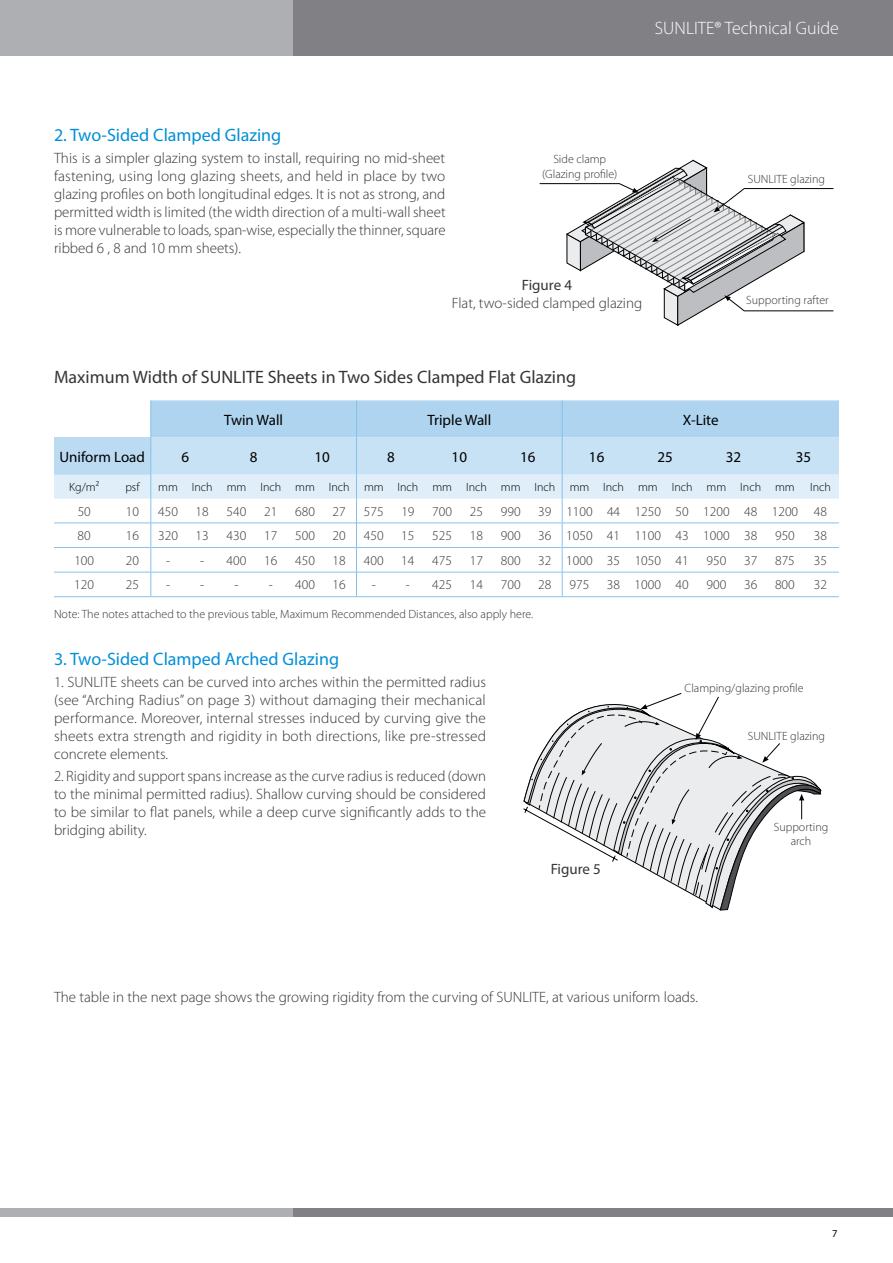
<style>
.page{position:relative;width:893px;height:1263px;background:#fff}
.page>*{position:absolute;margin:0;border:0;box-sizing:border-box;transform-origin:0 0}
.t1{font:18px "Myriad Pro";color:#008fd7}
.t2{font:18px "Myriad Pro";color:#373437}
.t3{font:300 18px "Myriad Pro";color:#fff}
.t4{font:300 15px/18px "Myriad Pro";color:#373437;text-align:justify}
.t5{font:15px "Myriad Pro";color:#000}
.t6{font:15px "Myriad Pro";color:#373437}
.t7{font:300 13.5px "Myriad Pro";color:#373437}
.t8{font:300 12px/14.4px "Myriad Pro";color:#373437;text-align:center}
.t9{font:300 12px "Myriad Pro";color:#000}
.t10{font:10.5px "Myriad Pro";color:#000}
</style>
<div class="page">
<div style="left:293px;top:0;width:600px;height:55px;background:#818084"></div>
<div style="left:0;top:0;width:293px;height:55px;background:#aeafb2"></div>
<div style="left:293px;top:1208px;width:600px;height:8px;background:#818084"></div>
<div style="left:0;top:1208px;width:293px;height:8px;background:#aeafb2"></div>
<hr style="left:54px;top:596px;width:60px;height:1px;background:#85c1ea">
<hr style="left:114px;top:596px;width:37px;height:1px;background:#85c1ea">
<hr style="left:151px;top:596px;width:34px;height:1px;background:#85c1ea">
<hr style="left:185px;top:596px;width:34px;height:1px;background:#85c1ea">
<hr style="left:219px;top:596px;width:35px;height:1px;background:#85c1ea">
<hr style="left:254px;top:596px;width:34px;height:1px;background:#85c1ea">
<hr style="left:288px;top:596px;width:34px;height:1px;background:#85c1ea">
<hr style="left:322px;top:596px;width:34px;height:1px;background:#85c1ea">
<hr style="left:356px;top:596px;width:35px;height:1px;background:#85c1ea">
<hr style="left:391px;top:596px;width:34px;height:1px;background:#85c1ea">
<hr style="left:425px;top:596px;width:34px;height:1px;background:#85c1ea">
<hr style="left:459px;top:596px;width:35px;height:1px;background:#85c1ea">
<hr style="left:494px;top:596px;width:34px;height:1px;background:#85c1ea">
<hr style="left:528px;top:596px;width:34px;height:1px;background:#85c1ea">
<hr style="left:562px;top:596px;width:34px;height:1px;background:#85c1ea">
<hr style="left:596px;top:596px;width:35px;height:1px;background:#85c1ea">
<hr style="left:631px;top:596px;width:34px;height:1px;background:#85c1ea">
<hr style="left:665px;top:596px;width:34px;height:1px;background:#85c1ea">
<hr style="left:699px;top:596px;width:35px;height:1px;background:#85c1ea">
<hr style="left:734px;top:596px;width:34px;height:1px;background:#85c1ea">
<hr style="left:768px;top:596px;width:34px;height:1px;background:#85c1ea">
<hr style="left:802px;top:596px;width:37px;height:1px;background:#85c1ea">
<svg style="left:54px;top:400px;width:785px;height:196px"></svg>
<svg style="left:539px;top:160px;width:295px;height:166px"></svg>
<svg style="left:523px;top:693px;width:299px;height:217px"></svg>
<p class="t3" style="left:655px;top:18px;width:186px">SUNLITE® Technical Guide</p>
<p class="t1" style="left:54px;top:124px;width:229px">2. Two-Sided Clamped Glazing</p>
<p class="t4" style="left:54px;top:150px;width:393px">This is a simpler glazing system to install, requiring no mid-sheet fastening, using long glazing sheets, and held in place by two glazing profiles on both longitudinal edges. It is not as strong, and permitted width is limited (the width direction of a multi-wall sheet is more vulnerable to loads, span-wise, especially the thinner, square ribbed 6 , 8 and 10 mm sheets).</p>
<p class="t8" style="left:542px;top:152px;width:77px">Side clamp (Glazing profile)</p>
<p class="t6" style="left:522px;top:276px;width:52px">Figure 4</p>
<p class="t4" style="left:452px;top:294px;width:192px">Flat, two-sided clamped glazing</p>
<p class="t8" style="left:748px;top:172px;width:79px">SUNLITE glazing</p>
<p class="t8" style="left:746px;top:293px;width:84px">Supporting rafter</p>
<p class="t2" style="left:54px;top:366px;width:524px">Maximum Width of SUNLITE Sheets in Two Sides Clamped Flat Glazing</p>
<p class="t5" style="left:224px;top:410px;width:60px">Twin Wall</p>
<p class="t5" style="left:427px;top:410px;width:65px">Triple Wall</p>
<p class="t5" style="left:683px;top:410px;width:37px">X-Lite</p>
<p class="t5" style="left:60px;top:447px;width:87px">Uniform Load</p>
<p class="t5" style="left:181px;top:447px;width:9px">6</p>
<p class="t5" style="left:250px;top:447px;width:9px">8</p>
<p class="t5" style="left:314px;top:447px;width:17px">10</p>
<p class="t5" style="left:387px;top:447px;width:9px">8</p>
<p class="t5" style="left:452px;top:447px;width:17px">10</p>
<p class="t5" style="left:520px;top:447px;width:17px">16</p>
<p class="t5" style="left:589px;top:447px;width:17px">16</p>
<p class="t5" style="left:657px;top:447px;width:17px">25</p>
<p class="t5" style="left:726px;top:447px;width:17px">32</p>
<p class="t5" style="left:796px;top:447px;width:17px">35</p>
<p class="t9" style="left:69px;top:481px;width:31px">Kg/m²</p>
<p class="t9" style="left:125px;top:481px;width:16px">psf</p>
<p class="t9" style="left:158px;top:481px;width:638px">mm Inch mm Inch mm Inch mm Inch mm Inch mm Inch mm Inch mm Inch mm Inch mm</p>
<p class="t9" style="left:810px;top:481px;width:22px">Inch</p>
<p class="t7" style="left:78px;top:504px;width:15px">50</p>
<p class="t7" style="left:126px;top:504px;width:15px">10</p>
<p class="t7" style="left:158px;top:504px;width:21px">450</p>
<p class="t7" style="left:196px;top:504px;width:15px">18</p>
<p class="t7" style="left:227px;top:504px;width:21px">540</p>
<p class="t7" style="left:264px;top:504px;width:15px">21</p>
<p class="t7" style="left:295px;top:504px;width:21px">680</p>
<p class="t7" style="left:333px;top:504px;width:15px">27</p>
<p class="t7" style="left:364px;top:504px;width:21px">575</p>
<p class="t7" style="left:401px;top:504px;width:15px">19</p>
<p class="t7" style="left:432px;top:504px;width:21px">700</p>
<p class="t7" style="left:470px;top:504px;width:15px">25</p>
<p class="t7" style="left:501px;top:504px;width:21px">990</p>
<p class="t7" style="left:538px;top:504px;width:290px">39 1100 44 1250 50 1200 48 1200 48</p>
<p class="t7" style="left:78px;top:528px;width:15px">80</p>
<p class="t7" style="left:126px;top:528px;width:15px">16</p>
<p class="t7" style="left:158px;top:528px;width:21px">320</p>
<p class="t7" style="left:196px;top:528px;width:15px">13</p>
<p class="t7" style="left:227px;top:528px;width:21px">430</p>
<p class="t7" style="left:264px;top:528px;width:15px">17</p>
<p class="t7" style="left:295px;top:528px;width:21px">500</p>
<p class="t7" style="left:333px;top:528px;width:15px">20</p>
<p class="t7" style="left:364px;top:528px;width:21px">450</p>
<p class="t7" style="left:401px;top:528px;width:15px">15</p>
<p class="t7" style="left:432px;top:528px;width:21px">525</p>
<p class="t7" style="left:470px;top:528px;width:15px">18</p>
<p class="t7" style="left:501px;top:528px;width:21px">900</p>
<p class="t7" style="left:538px;top:528px;width:221px">36 1050 41 1100 43 1000 38</p>
<p class="t7" style="left:775px;top:528px;width:21px">950</p>
<p class="t7" style="left:814px;top:528px;width:15px">38</p>
<p class="t7" style="left:74px;top:553px;width:21px">100</p>
<p class="t7" style="left:126px;top:553px;width:15px">20</p>
<p class="t7" style="left:166px;top:553px;width:40px">- -</p>
<p class="t7" style="left:227px;top:553px;width:21px">400</p>
<p class="t7" style="left:264px;top:553px;width:15px">16</p>
<p class="t7" style="left:295px;top:553px;width:21px">450</p>
<p class="t7" style="left:333px;top:553px;width:15px">18</p>
<p class="t7" style="left:364px;top:553px;width:21px">400</p>
<p class="t7" style="left:401px;top:553px;width:15px">14</p>
<p class="t7" style="left:432px;top:553px;width:21px">475</p>
<p class="t7" style="left:470px;top:553px;width:15px">17</p>
<p class="t7" style="left:501px;top:553px;width:21px">800</p>
<p class="t7" style="left:538px;top:553px;width:152px">32 1000 35 1050 41</p>
<p class="t7" style="left:706px;top:553px;width:21px">950</p>
<p class="t7" style="left:744px;top:553px;width:15px">37</p>
<p class="t7" style="left:775px;top:553px;width:21px">875</p>
<p class="t7" style="left:814px;top:553px;width:15px">35</p>
<p class="t7" style="left:74px;top:577px;width:21px">120</p>
<p class="t7" style="left:126px;top:577px;width:15px">25</p>
<p class="t7" style="left:166px;top:577px;width:40px">- -</p>
<p class="t7" style="left:234px;top:577px;width:40px">- -</p>
<p class="t7" style="left:295px;top:577px;width:21px">400</p>
<p class="t7" style="left:333px;top:577px;width:15px">16</p>
<p class="t7" style="left:372px;top:577px;width:40px">- -</p>
<p class="t7" style="left:432px;top:577px;width:21px">425</p>
<p class="t7" style="left:470px;top:577px;width:15px">14</p>
<p class="t7" style="left:501px;top:577px;width:21px">700</p>
<p class="t7" style="left:538px;top:577px;width:15px">28</p>
<p class="t7" style="left:570px;top:577px;width:21px">975</p>
<p class="t7" style="left:607px;top:577px;width:83px">38 1000 40</p>
<p class="t7" style="left:706px;top:577px;width:21px">900</p>
<p class="t7" style="left:744px;top:577px;width:15px">36</p>
<p class="t7" style="left:775px;top:577px;width:21px">800</p>
<p class="t7" style="left:814px;top:577px;width:15px">32</p>
<p class="t8" style="left:54px;top:607px;width:481px">Note: The notes attached to the previous table, Maximum Recommended Distances, also apply here.</p>
<p class="t1" style="left:54px;top:647px;width:287px">3. Two-Sided Clamped Arched Glazing</p>
<p class="t4" style="left:54px;top:673px;width:434px">1. SUNLITE sheets can be curved into arches within the permitted radius (see “Arching Radius” on page 3) without damaging their mechanical performance. Moreover, internal stresses induced by curving give the sheets extra strength and rigidity in both directions, like pre-stressed concrete elements.</p>
<p class="t4" style="left:54px;top:767px;width:434px">2. Rigidity and support spans increase as the curve radius is reduced (down to the minimal permitted radius). Shallow curving should be considered to be similar to flat panels, while a deep curve significantly adds to the bridging ability.</p>
<p class="t8" style="left:684px;top:680px;width:121px">Clamping/glazing profile</p>
<p class="t8" style="left:748px;top:729px;width:79px">SUNLITE glazing</p>
<p class="t8" style="left:774px;top:819px;width:56px">Supporting arch</p>
<p class="t6" style="left:551px;top:859px;width:52px">Figure 5</p>
<p class="t4" style="left:54px;top:988px;width:645px">The table in the next page shows the growing rigidity from the curving of SUNLITE, at various uniform loads.</p>
<p class="t10" style="left:832px;top:1227px;width:7px">7</p>
</div>
